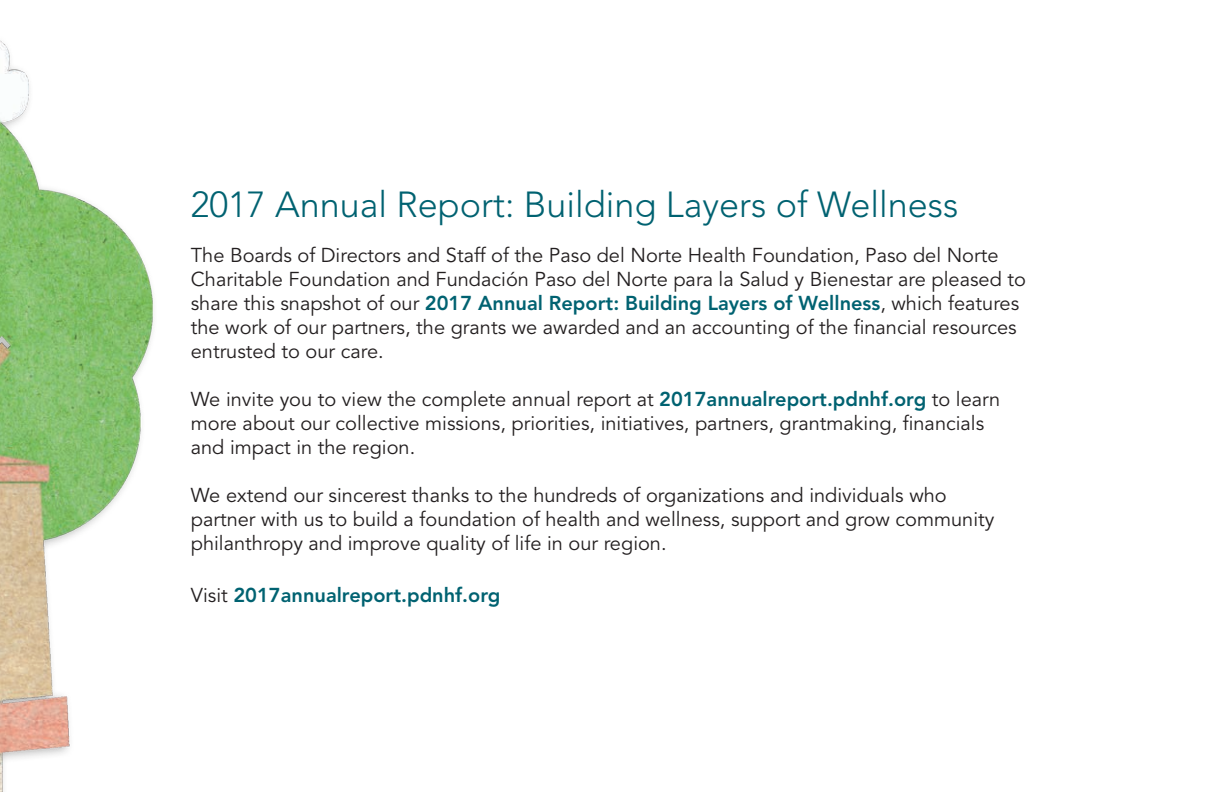
<style>
.page{position:relative;width:1224px;height:792px;background:#fff}
.page>*{position:absolute;margin:0;border:0;box-sizing:border-box;transform-origin:0 0}
.t1{font:300 36px "Avenir LT Std";color:#006271}
.t2{font:20px/24px "Avenir LT Std";color:#231f20}
.t3{font:800 20px "Avenir LT Std";color:#006271}
.s1{font-weight:800;color:#006271}
.s2{font-weight:400;color:#231f20}
</style>
<div class="page">
<img style="left:0;top:40px;width:154px;height:752px">
<h1 class="t1" style="left:191px;top:184px;width:769px">2017 Annual Report: Building Layers of Wellness</h1>
<p class="t2" style="left:191px;top:244px;width:837px">The Boards of Directors and Staff of the Paso del Norte Health Foundation, Paso del Norte Charitable Foundation and Fundación Paso del Norte para la Salud y Bienestar are pleased to share this snapshot of our <span class="s1">2017 Annual Report: Building Layers of Wellness</span>, which features the work of our partners, the grants we awarded and an accounting of the financial resources entrusted to our care.</p>
<p class="t2" style="left:191px;top:388px;width:811px">We invite you to view the complete annual report at <span class="s1">2017annualreport.pdnhf.org</span> to learn more about our collective missions, priorities, initiatives, partners, grantmaking, financials and impact in the region.</p>
<p class="t2" style="left:191px;top:484px;width:805px">We extend our sincerest thanks to the hundreds of organizations and individuals who partner with us to build a foundation of health and wellness, support and grow community philanthropy and improve quality of life in our region.</p>
<p class="t3" style="left:191px;top:583px;width:311px"><span class="s2">Visit</span> 2017annualreport.pdnhf.org</p>
</div>
